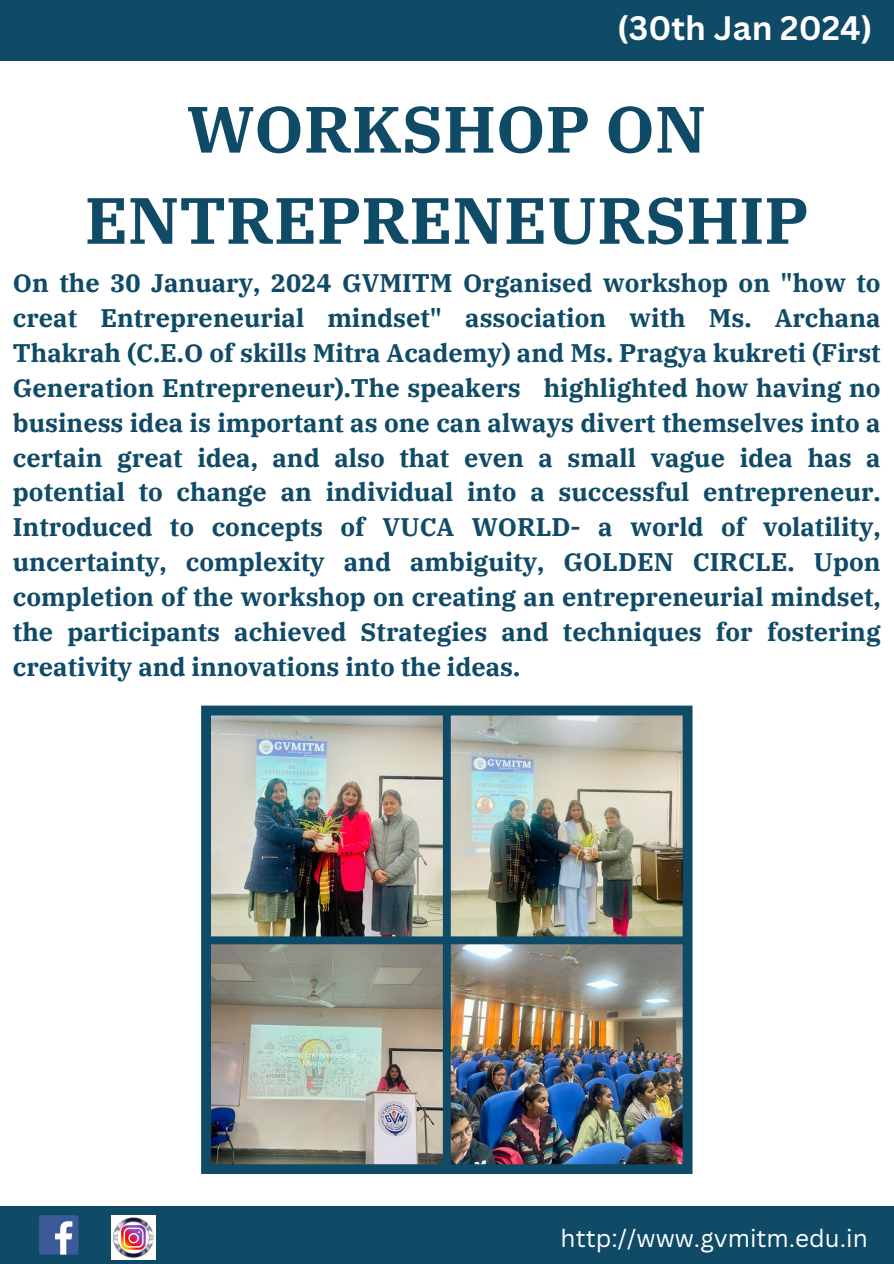
<style>
.page{position:relative;width:894px;height:1264px;background:#fff}
.page>*{position:absolute;margin:0;border:0;box-sizing:border-box;transform-origin:0 0}
.t1{font:700 65.25px/91.2px "IBM Plex Serif";color:#0f4a66;text-align:center}
.t2{font:700 33px "Canva Sans";color:#fff}
.t3{font:700 25.35px/34.8px "IBM Plex Serif";color:#0f4a66;text-align:justify}
.t4{font:24.3px "Canva Sans";color:#fff}
</style>
<div class="page">
<img style="left:201px;top:705px;width:491px;height:469px">
<div style="left:0;top:1205px;width:893px;height:58px;background:#0f4a66"></div>
<div style="left:39px;top:1215px;width:39px;height:39px;background:#3d5a98;border-radius:2px"></div>
<svg style="left:55px;top:1221px;width:17px;height:33px"></svg>
<img style="left:112px;top:1215px;width:44px;height:44px">
<div style="left:0;top:0;width:893px;height:61px;background:#0f4a66"></div>
<h2 class="t2" style="left:640px;top:-4px;width:256px">(30th Jan 2024)</h2>
<h2 class="t2" style="left:617px;top:5px;width:256px">(30th Jan 2024)</h2>
<h1 class="t1" style="left:85px;top:82px;width:725px">WORKSHOP ON<br>ENTREPRENEURSHIP</h1>
<p class="t3" style="left:13px;top:265px;width:869px">On the 30 January, 2024 GVMITM Organised workshop on "how to creat Entrepreneurial mindset" association with Ms. Archana Thakrah (C.E.O of skills Mitra Academy) and Ms. Pragya kukreti (First Generation Entrepreneur).The speakers highlighted how having no business idea is important as one can always divert themselves into a certain great idea, and also that even a small vague idea has a potential to change an individual into a successful entrepreneur.<br>Introduced to concepts of VUCA WORLD- a world of volatility, uncertainty, complexity and ambiguity, GOLDEN CIRCLE. Upon completion of the workshop on creating an entrepreneurial mindset, the participants achieved Strategies and techniques for fostering creativity and innovations into the ideas.</p>
<p class="t4" style="left:560px;top:1221px;width:308px">http://www.gvmitm.edu.in</p>
</div>
